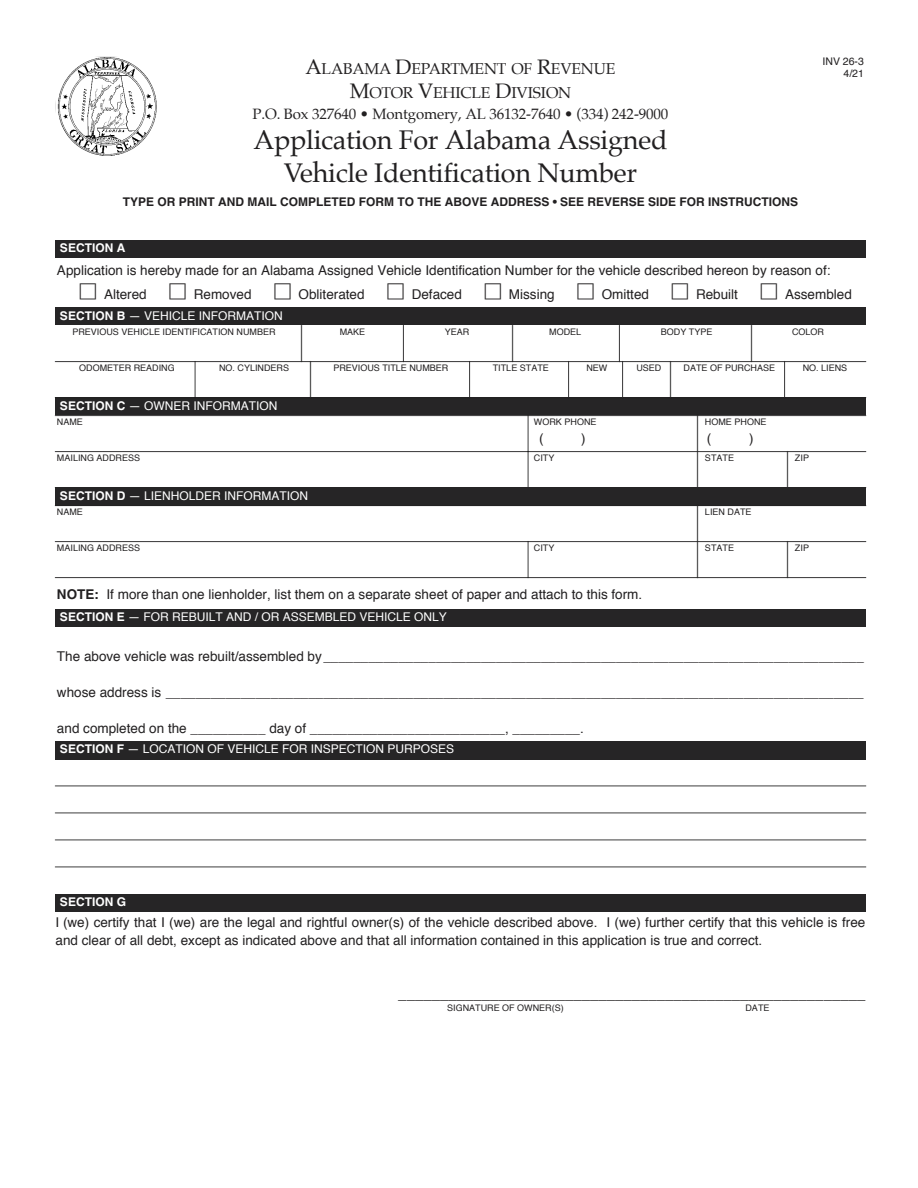
<style>
.page{position:relative;width:918px;height:1188px;background:#fff}
.page>*{position:absolute;margin:0;border:0;box-sizing:border-box;transform-origin:0 0}
.t1{font:27px/33px "Palatino";letter-spacing:-.01em;color:#222021;text-align:center}
.t2{font:15.75px/24px "Palatino";letter-spacing:-.015em;color:#222021;text-align:center}
.t3{font:15px "Helvetica";color:#222021}
.t4{font:15px "Palatino";letter-spacing:-.01em;color:#222021}
.t5{font:13.5px/18px "Helvetica";color:#222021}
.t6{font:12px "Helvetica";color:#fff}
.t7{font:700 12px "Helvetica";color:#222021}
.t8{font:700 12px "Helvetica";color:#fff}
.t9{font:10.5px/12px "Helvetica";color:#222021;text-align:right}
.t10{font:9px "Helvetica";color:#222021}
.s1{font-size:21px}
.s2{font-weight:700}
</style>
<div class="page">
<img style="left:57px;top:56px;width:100px;height:100px">
<div style="left:56px;top:308px;width:810px;height:18px;background:#262526"></div>
<div style="left:56px;top:240px;width:810px;height:18px;background:#262526"></div>
<div style="left:56px;top:398px;width:810px;height:18px;background:#262526"></div>
<img style="left:54px;top:361px;width:813px;height:2px">
<img style="left:54px;top:397px;width:813px;height:3px">
<img style="left:54px;top:413px;width:813px;height:4px">
<img style="left:54px;top:451px;width:813px;height:2px">
<img style="left:54px;top:487px;width:813px;height:3px">
<img style="left:193px;top:361px;width:4px;height:39px">
<img style="left:308px;top:361px;width:5px;height:39px">
<img style="left:467px;top:361px;width:5px;height:39px">
<img style="left:566px;top:361px;width:5px;height:39px">
<img style="left:782px;top:361px;width:5px;height:39px">
<img style="left:668px;top:361px;width:5px;height:39px">
<img style="left:620px;top:361px;width:5px;height:39px">
<img style="left:749px;top:325px;width:5px;height:38px">
<img style="left:617px;top:325px;width:5px;height:39px">
<img style="left:510px;top:325px;width:5px;height:38px">
<img style="left:401px;top:325px;width:5px;height:38px">
<img style="left:299px;top:325px;width:5px;height:38px">
<img style="left:785px;top:451px;width:5px;height:37px">
<img style="left:695px;top:413px;width:5px;height:75px">
<img style="left:526px;top:413px;width:4px;height:36px">
<img style="left:526px;top:449px;width:4px;height:39px">
<div style="left:56px;top:488px;width:810px;height:18px;background:#262526"></div>
<div style="left:56px;top:609px;width:810px;height:18px;background:#262526"></div>
<div style="left:56px;top:741px;width:810px;height:18px;background:#262526"></div>
<div style="left:56px;top:894px;width:810px;height:18px;background:#262526"></div>
<img style="left:54px;top:503px;width:813px;height:4px">
<img style="left:54px;top:541px;width:813px;height:2px">
<img style="left:54px;top:577px;width:813px;height:2px">
<img style="left:785px;top:541px;width:5px;height:38px">
<img style="left:695px;top:503px;width:5px;height:76px">
<img style="left:526px;top:541px;width:4px;height:38px">
<p class="t2" style="left:305px;top:57px;width:312px"><span class="s1">A</span>LABAMA <span class="s1">D</span>EPARTMENT OF <span class="s1">R</span>EVENUE<br><span class="s1">M</span>OTOR <span class="s1">V</span>EHICLE <span class="s1">D</span>IVISION</p>
<p class="t4" style="left:253px;top:102px;width:417px">P.O. Box 327640 • Montgomery, AL 36132-7640 • (334) 242-9000</p>
<h1 class="t1" style="left:253px;top:123px;width:416px">Application For Alabama Assigned<br>Vehicle Identification Number</h1>
<p class="t7" style="left:123px;top:195px;width:677px">TYPE OR PRINT AND MAIL COMPLETED FORM TO THE ABOVE ADDRESS • SEE REVERSE SIDE FOR INSTRUCTIONS</p>
<p class="t8" style="left:60px;top:241px;width:67px">SECTION A</p>
<p class="t9" style="left:823px;top:56px;width:43px">INV 26-3<br>4/21</p>
<p class="t5" style="left:80px;top:259px;width:753px;line-height:24px;text-indent:-23px">Application is hereby made for an Alabama Assigned Vehicle Identification Number for the vehicle described hereon by reason of:<br><sup>6</sup> Altered</p>
<p class="t5" style="left:169px;top:286px;width:84px"><sup>6</sup> Removed</p>
<p class="t5" style="left:274px;top:286px;width:92px"><sup>6</sup> Obliterated</p>
<p class="t5" style="left:387px;top:286px;width:76px"><sup>6</sup> Defaced</p>
<p class="t5" style="left:484px;top:286px;width:72px"><sup>6</sup> Missing</p>
<p class="t5" style="left:577px;top:286px;width:73px"><sup>6</sup> Omitted</p>
<p class="t5" style="left:672px;top:286px;width:68px"><sup>6</sup> Rebuilt</p>
<p class="t5" style="left:761px;top:286px;width:93px"><sup>6</sup> Assembled</p>
<p class="t10" style="left:72px;top:325px;width:205px">PREVIOUS VEHICLE IDENTIFICATION NUMBER</p>
<p class="t10" style="left:340px;top:325px;width:27px">MAKE</p>
<p class="t10" style="left:445px;top:325px;width:26px">YEAR</p>
<p class="t10" style="left:549px;top:325px;width:34px">MODEL</p>
<p class="t10" style="left:661px;top:325px;width:53px">BODY TYPE</p>
<p class="t10" style="left:792px;top:325px;width:34px">COLOR</p>
<p class="t10" style="left:79px;top:361px;width:97px">ODOMETER READING</p>
<p class="t10" style="left:219px;top:361px;width:72px">NO. CYLINDERS</p>
<p class="t10" style="left:333px;top:361px;width:117px">PREVIOUS TITLE NUMBER</p>
<p class="t10" style="left:493px;top:361px;width:58px">TITLE STATE</p>
<p class="t10" style="left:586px;top:361px;width:22px">NEW</p>
<p class="t10" style="left:636px;top:361px;width:27px">USED</p>
<p class="t10" style="left:684px;top:361px;width:93px">DATE OF PURCHASE</p>
<p class="t10" style="left:803px;top:361px;width:46px">NO. LIENS</p>
<p class="t6" style="left:60px;top:306px;width:224px"><span class="s2">SECTION B</span> — VEHICLE INFORMATION</p>
<p class="t6" style="left:60px;top:396px;width:219px"><span class="s2">SECTION C</span> — OWNER INFORMATION</p>
<p class="t10" style="left:57px;top:415px;width:28px">NAME</p>
<p class="t10" style="left:534px;top:415px;width:64px">WORK PHONE</p>
<p class="t10" style="left:705px;top:415px;width:63px">HOME PHONE</p>
<p class="t10" style="left:57px;top:451px;width:85px">MAILING ADDRESS</p>
<p class="t10" style="left:534px;top:451px;width:22px">CITY</p>
<p class="t10" style="left:705px;top:451px;width:31px">STATE</p>
<p class="t10" style="left:795px;top:451px;width:16px">ZIP</p>
<p class="t5" style="left:539px;top:429px;width:6px">(</p>
<p class="t5" style="left:581px;top:429px;width:6px">)</p>
<p class="t5" style="left:707px;top:429px;width:6px">(</p>
<p class="t5" style="left:749px;top:429px;width:6px">)</p>
<p class="t6" style="left:60px;top:486px;width:250px"><span class="s2">SECTION D</span> — LIENHOLDER INFORMATION</p>
<p class="t10" style="left:57px;top:505px;width:28px">NAME</p>
<p class="t10" style="left:705px;top:505px;width:48px">LIEN DATE</p>
<p class="t10" style="left:57px;top:541px;width:85px">MAILING ADDRESS</p>
<p class="t10" style="left:534px;top:541px;width:22px">CITY</p>
<p class="t10" style="left:705px;top:541px;width:31px">STATE</p>
<p class="t10" style="left:795px;top:541px;width:16px">ZIP</p>
<p class="t5" style="left:57px;top:586px;width:587px"><span class="s2">NOTE:</span> If more than one lienholder, list them on a separate sheet of paper and attach to this form.</p>
<p class="t6" style="left:60px;top:608px;width:388px"><span class="s2">SECTION E</span> — FOR REBUILT AND / OR ASSEMBLED VEHICLE ONLY</p>
<p class="t5" style="left:57px;top:648px;width:808px">The above vehicle was rebuilt/assembled by________________________________________________________________________</p>
<p class="t5" style="left:57px;top:684px;width:808px">whose address is _____________________________________________________________________________________________</p>
<p class="t5" style="left:57px;top:720px;width:528px">and completed on the __________ day of __________________________, _________.</p>
<p class="t6" style="left:60px;top:740px;width:396px"><span class="s2">SECTION F</span> — LOCATION OF VEHICLE FOR INSPECTION PURPOSES</p>
<p class="t8" style="left:60px;top:895px;width:68px">SECTION G</p>
<p class="t5" style="left:55px;top:913px;width:811px">I (we) certify that I (we) are the legal and rightful owner(s) of the vehicle described above. I (we) further certify that this vehicle is free and clear of all debt, except as indicated above and that all information contained in this application is true and correct.</p>
<p class="t3" style="left:398px;top:982px;width:469px">________________________________________________________</p>
<p class="t10" style="left:447px;top:1001px;width:118px">SIGNATURE OF OWNER(S)</p>
<p class="t10" style="left:746px;top:1001px;width:26px">DATE</p>
</div>
